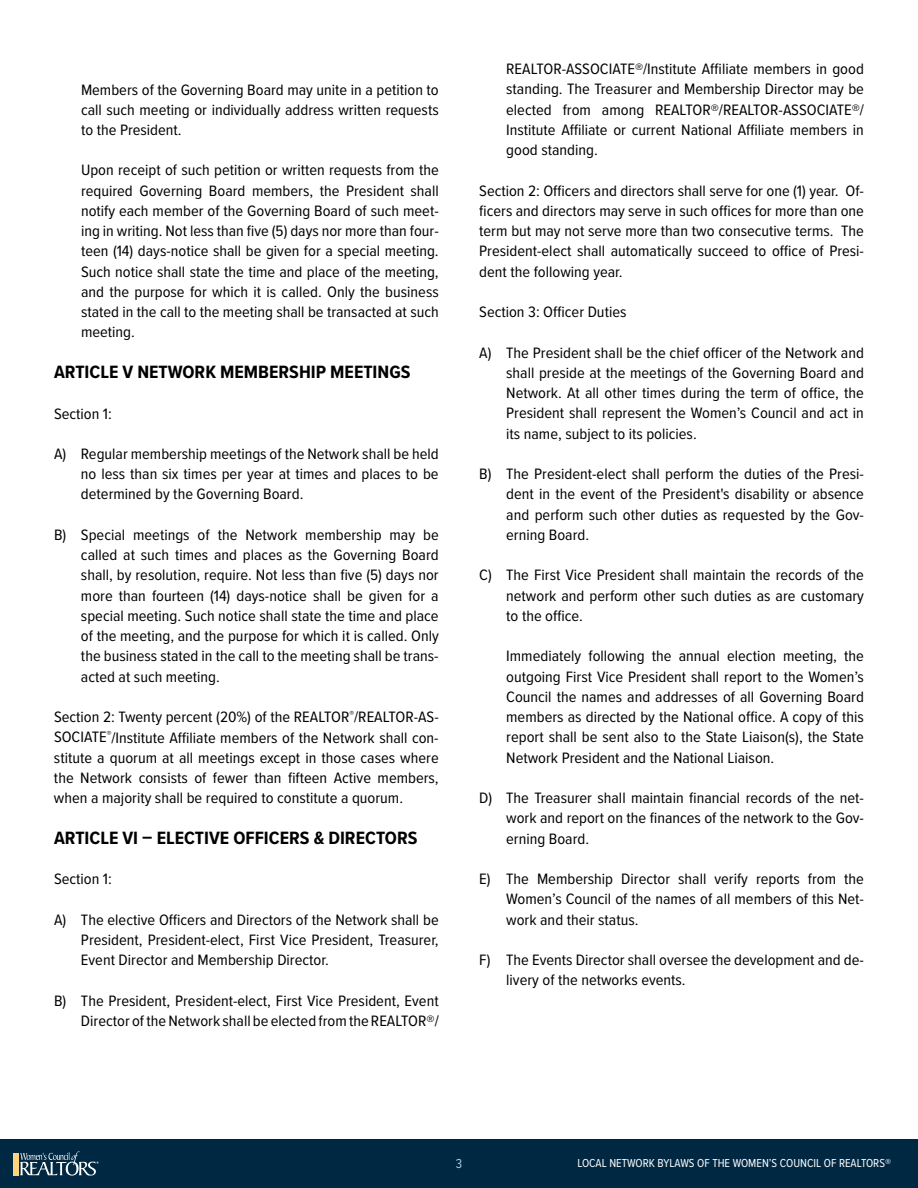
<style>
.page{position:relative;width:918px;height:1188px;background:#fff}
.page>*{position:absolute;margin:0;border:0;box-sizing:border-box;transform-origin:0 0}
.t1{font:700 18.45px "Proxima Nova Cond";color:#000;scale:1.06 1}
.t2{font:15.6px/20.2px "Proxima Nova Cond";color:#000;text-align:justify;scale:1.06 1}
.t3{font:13.5px "Proxima Nova Cond";color:#aec7e5}
.t4{font:12px "Proxima Nova Cond";color:#fff}
</style>
<div class="page">
<div style="left:0;top:1139px;width:918px;height:49px;background:#002843"></div>
<div style="left:13px;top:1153px;width:6px;height:22px;background:#ffd27c"></div>
<svg style="left:20px;top:1151px;width:79px;height:25px"></svg>
<p class="t2" style="left:81px;top:79px;width:339px">Members of the Governing Board may unite in a petition to call such meeting or individually address written requests to the President.</p>
<p class="t2" style="left:81px;top:160px;width:339px">Upon receipt of such petition or written requests from the required Governing Board members, the President shall notify each member of the Governing Board of such meet&shy;ing in writing. Not less than five (5) days nor more than four&shy;teen (14) days-notice shall be given for a special meeting.<br>Such notice shall state the time and place of the meeting, and the purpose for which it is called. Only the business stated in the call to the meeting shall be transacted at such meeting.</p>
<p class="t1" style="left:54px;top:358px;width:338px">ARTICLE V NETWORK MEMBERSHIP MEETINGS</p>
<p class="t2" style="left:54px;top:403px;width:56px">Section 1:</p>
<p class="t2" style="left:81px;top:443px;width:339px;text-indent:-27px">A) Regular membership meetings of the Network shall be held no less than six times per year at times and places to be determined by the Governing Board.</p>
<p class="t2" style="left:81px;top:524px;width:339px;text-indent:-27px">B) Special meetings of the Network membership may be called at such times and places as the Governing Board shall, by resolution, require. Not less than five (5) days nor more than fourteen (14) days-notice shall be given for a special meeting. Such notice shall state the time and place of the meeting, and the purpose for which it is called. Only the business stated in the call to the meeting shall be trans&shy;acted at such meeting.</p>
<p class="t2" style="left:54px;top:706px;width:364px">Section 2: Twenty percent (20%) of the REALTOR<sup>®</sup>/REALTOR-AS-SOCIATE<sup>®</sup>/Institute Affiliate members of the Network shall con&shy;stitute a quorum at all meetings except in those cases where the Network consists of fewer than fifteen Active members, when a majority shall be required to constitute a quorum.</p>
<p class="t1" style="left:54px;top:824px;width:344px">ARTICLE VI – ELECTIVE OFFICERS &amp; DIRECTORS</p>
<p class="t2" style="left:54px;top:868px;width:56px">Section 1:</p>
<p class="t2" style="left:81px;top:909px;width:339px;text-indent:-27px">A) The elective Officers and Directors of the Network shall be President, President-elect, First Vice President, Treasurer, Event Director and Membership Director.</p>
<p class="t2" style="left:54px;top:990px;width:364px;text-align:right">B) The President, President-elect, First Vice President, Event<br>Director of the Network shall be elected from the REALTOR®/</p>
<p class="t2" style="left:506px;top:58px;width:339px">REALTOR-ASSOCIATE®/Institute Affiliate members in good standing. The Treasurer and Membership Director may be elected from among REALTOR®/REALTOR-ASSOCIATE®/ Institute Affiliate or current National Affiliate members in good standing.</p>
<p class="t2" style="left:479px;top:180px;width:364px">Section 2: Officers and directors shall serve for one (1) year. Of&shy;ficers and directors may serve in such offices for more than one term but may not serve more than two consecutive terms. The President-elect shall automatically succeed to office of Presi&shy;dent the following year.</p>
<p class="t2" style="left:479px;top:301px;width:140px">Section 3: Officer Duties</p>
<p class="t2" style="left:506px;top:342px;width:339px;text-indent:-27px">A) The President shall be the chief officer of the Network and shall preside at the meetings of the Governing Board and Network. At all other times during the term of office, the President shall represent the Women’s Council and act in its name, subject to its policies.</p>
<p class="t2" style="left:506px;top:463px;width:339px;text-indent:-27px">B) The President-elect shall perform the duties of the Presi&shy;dent in the event of the President's disability or absence and perform such other duties as requested by the Gov&shy;erning Board.</p>
<p class="t2" style="left:506px;top:564px;width:339px;text-indent:-27px">C) The First Vice President shall maintain the records of the network and perform other such duties as are customary to the office.</p>
<p class="t2" style="left:506px;top:645px;width:339px">Immediately following the annual election meeting, the outgoing First Vice President shall report to the Women’s Council the names and addresses of all Governing Board members as directed by the National office. A copy of this report shall be sent also to the State Liaison(s), the State Network President and the National Liaison.</p>
<p class="t2" style="left:506px;top:787px;width:339px;text-indent:-27px">D) The Treasurer shall maintain financial records of the net&shy;work and report on the finances of the network to the Gov&shy;erning Board.</p>
<p class="t2" style="left:506px;top:868px;width:339px;text-indent:-27px">E) The Membership Director shall verify reports from the Women’s Council of the names of all members of this Net&shy;work and their status.</p>
<p class="t2" style="left:506px;top:949px;width:339px;text-indent:-27px">F) The Events Director shall oversee the development and de&shy;livery of the networks events.</p>
<p class="t3" style="left:456px;top:1153px;width:8px">3</p>
<p class="t4" style="left:577px;top:1154px;width:315px">LOCAL NETWORK BYLAWS OF THE WOMEN’S COUNCIL OF REALTORS®</p>
</div>
